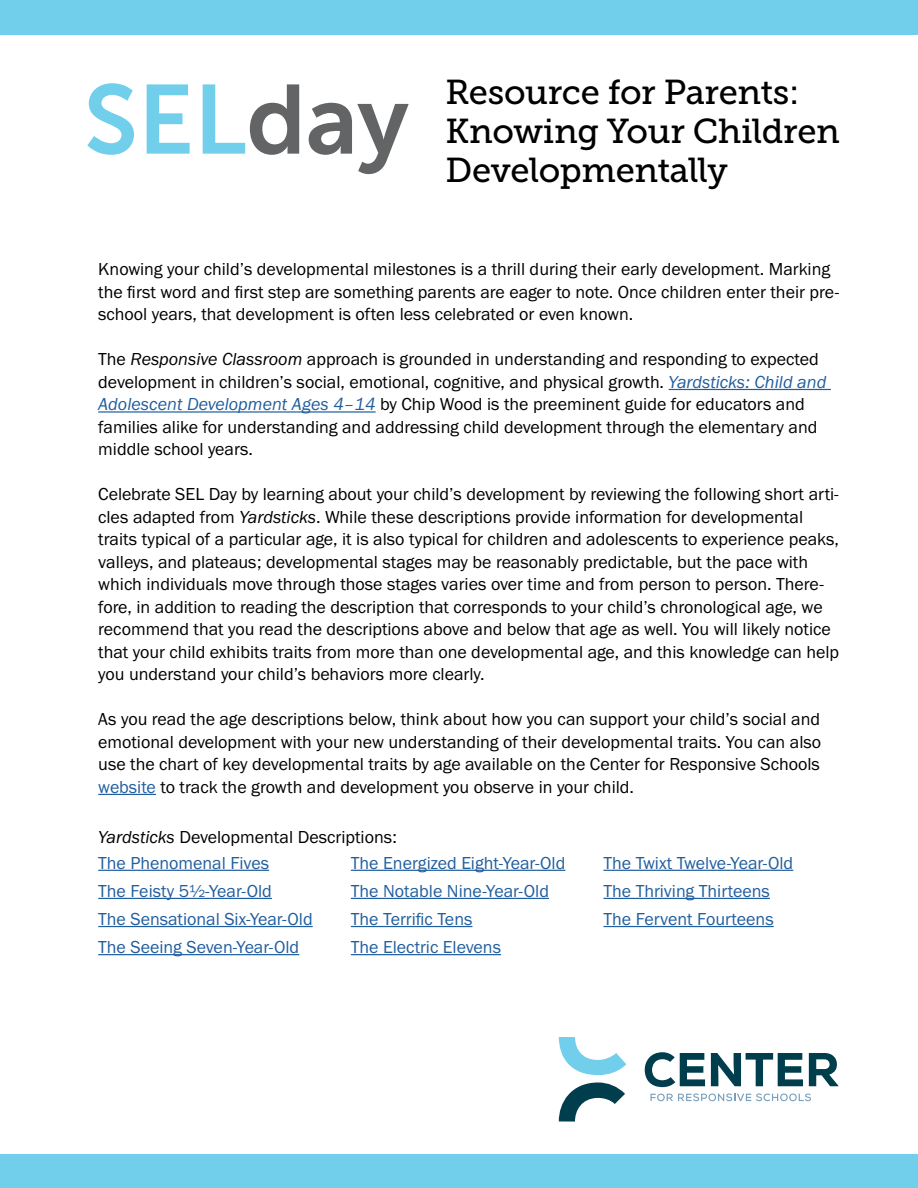
<style>
.page{position:relative;width:918px;height:1188px;background:#fff}
.page>*{position:absolute;margin:0;border:0;box-sizing:border-box;transform-origin:0 0}
.t1{font:97.5px "Museo Sans 700";color:#71cfec}
.t2{font:34.5px/39px "Museo Slab 500";letter-spacing:-.01em;color:#000}
.t3{font:18px/22.5px "Franklin Gothic URW Boo";color:#000}
.t4{font:18px/28px "Franklin Gothic URW Boo";color:#215e9e}
.s1{color:#636466}
.s2{font-family:"Franklin Gothic URW Boo Ita"}
.s3{font-family:"Franklin Gothic URW Boo Ita";color:#215e9e}
.s4{color:#215e9e}
</style>
<div class="page">
<div style="left:0;top:0;width:918px;height:34px;background:#71cfec"></div>
<div style="left:0;top:1155px;width:918px;height:33px;background:#71cfec"></div>
<hr style="left:669px;top:389px;width:162px;height:1px;background:#215e9e">
<hr style="left:98px;top:411px;width:278px;height:2px;background:#215e9e">
<hr style="left:98px;top:794px;width:58px;height:1px;background:#215e9e">
<hr style="left:98px;top:870px;width:171px;height:1px;background:#215e9e">
<hr style="left:98px;top:898px;width:174px;height:1px;background:#215e9e">
<hr style="left:98px;top:926px;width:215px;height:1px;background:#215e9e">
<hr style="left:98px;top:954px;width:201px;height:1px;background:#215e9e">
<hr style="left:351px;top:870px;width:214px;height:1px;background:#215e9e">
<hr style="left:351px;top:898px;width:198px;height:1px;background:#215e9e">
<hr style="left:351px;top:926px;width:121px;height:1px;background:#215e9e">
<hr style="left:351px;top:954px;width:150px;height:1px;background:#215e9e">
<hr style="left:603px;top:870px;width:190px;height:1px;background:#215e9e">
<hr style="left:603px;top:898px;width:167px;height:1px;background:#215e9e">
<hr style="left:603px;top:926px;width:171px;height:1px;background:#215e9e">
<svg style="left:645px;top:1052px;width:60px;height:35px"></svg>
<svg style="left:711px;top:1053px;width:92px;height:33px"></svg>
<svg style="left:809px;top:1053px;width:29px;height:33px"></svg>
<svg style="left:650px;top:1093px;width:161px;height:8px"></svg>
<svg style="left:559px;top:1037px;width:67px;height:38px"></svg>
<svg style="left:559px;top:1082px;width:66px;height:40px"></svg>
<h1 class="t1" style="left:84px;top:66px;width:327px">SEL<span class="s1">day</span></h1>
<h2 class="t2" style="left:446px;top:73px;width:396px">Resource for Parents:<br>Knowing Your Children<br>Developmentally</h2>
<p class="t3" style="left:98px;top:258px;width:742px">Knowing your child’s developmental milestones is a thrill during their early development. Marking the first word and first step are something parents are eager to note. Once children enter their pre&shy;school years, that development is often less celebrated or even known.</p>
<p class="t3" style="left:98px;top:348px;width:730px">The <span class="s2">Responsive Classroom</span> approach is grounded in understanding and responding to expected development in children’s social, emotional, cognitive, and physical growth. <span class="s3">Yardsticks: Child and Adolescent Development Ages 4–14</span> by Chip Wood is the preeminent guide for educators and families alike for understanding and addressing child development through the elementary and middle school years.</p>
<p class="t3" style="left:98px;top:483px;width:742px">Celebrate SEL Day by learning about your child’s development by reviewing the following short arti&shy;cles adapted from <span class="s2">Yardsticks</span>. While these descriptions provide information for developmental traits typical of a particular age, it is also typical for children and adolescents to experience peaks, valleys, and plateaus; developmental stages may be reasonably predictable, but the pace with which individuals move through those stages varies over time and from person to person. There&shy;fore, in addition to reading the description that corresponds to your child’s chronological age, we recommend that you read the descriptions above and below that age as well. You will likely notice that your child exhibits traits from more than one developmental age, and this knowledge can help you understand your child’s behaviors more clearly.</p>
<p class="t3" style="left:98px;top:708px;width:724px;text-align:justify">As you read the age descriptions below, think about how you can support your child’s social and emotional development with your new understanding of their developmental traits. You can also use the chart of key developmental traits by age available on the Center for Responsive Schools <span class="s4">website</span> to track the growth and development you observe in your child.</p>
<p class="t3" style="left:98px;top:824px;width:300px;line-height:25.3px"><span class="s2">Yardsticks</span> Developmental Descriptions:<br><span class="s4">The Phenomenal Fives</span></p>
<p class="t4" style="left:98px;top:876px;width:216px">The Feisty 5½-Year-Old<br>The Sensational Six-Year-Old<br>The Seeing Seven-Year-Old</p>
<p class="t4" style="left:351px;top:848px;width:216px">The Energized Eight-Year-Old<br>The Notable Nine-Year-Old<br>The Terrific Tens<br>The Electric Elevens</p>
<p class="t4" style="left:603px;top:848px;width:191px">The Twixt Twelve-Year-Old<br>The Thriving Thirteens<br>The Fervent Fourteens</p>
</div>
